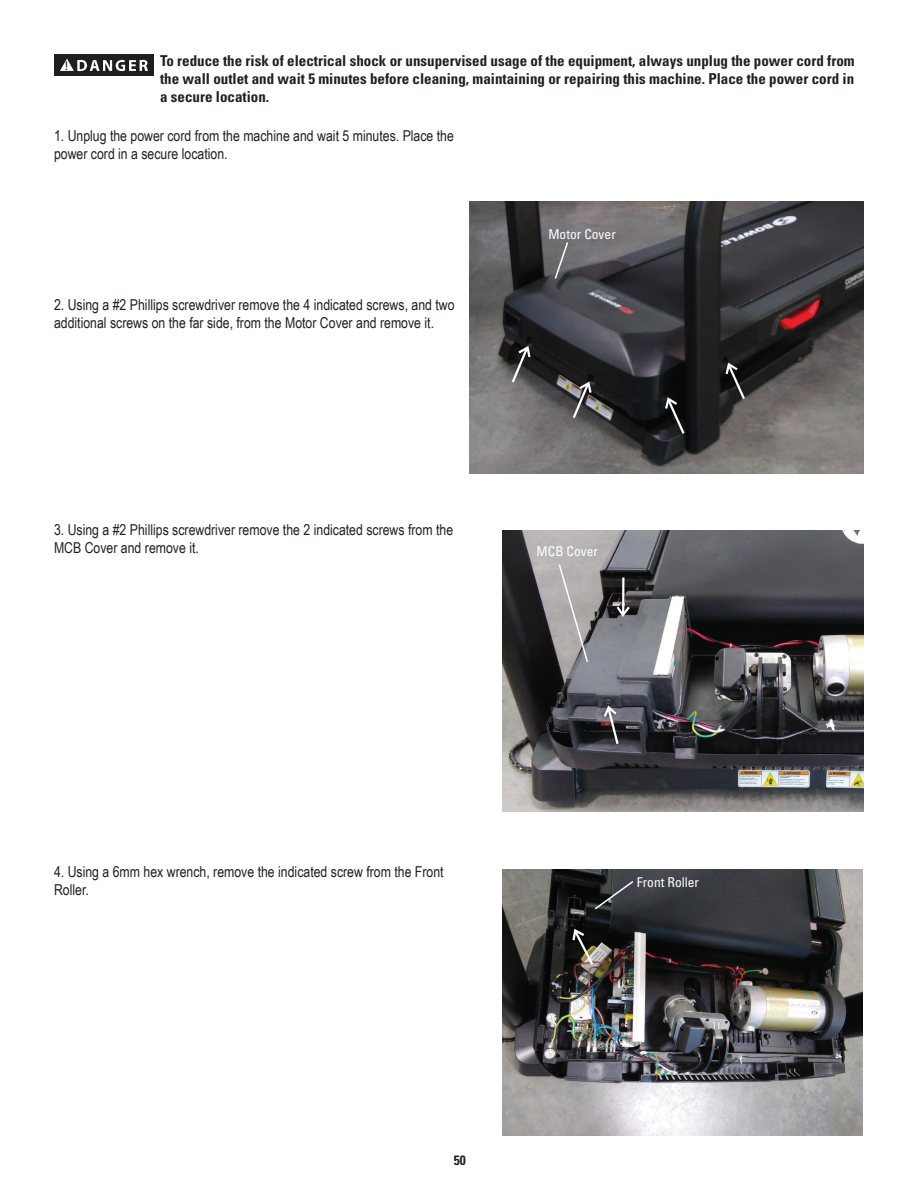
<style>
.page{position:relative;width:918px;height:1188px;background:#fff}
.page>*{position:absolute;margin:0;border:0;box-sizing:border-box;transform-origin:0 0}
.t1{font:15px/18px "Arial Narrow";color:#231f20}
.t2{font:700 condensed 15px/18px "Univers";color:#231f20;text-align:justify}
.t3{font:condensed 13.5px "Univers";color:#fff}
.t4{font:700 condensed 13.5px "Univers";color:#231f20}
.t5{font:12.75px "Myriad Pro";color:#211d1e}
</style>
<div class="page">
<div style="left:54px;top:54px;width:99px;height:21px;background:#211d1e"></div>
<svg style="left:60px;top:59px;width:88px;height:12px"></svg>
<img style="left:469px;top:201px;width:395px;height:273px">
<svg style="left:571px;top:380px;width:22px;height:41px"></svg>
<svg style="left:553px;top:241px;width:16px;height:39px"></svg>
<svg style="left:510px;top:344px;width:22px;height:41px"></svg>
<svg style="left:663px;top:395px;width:24px;height:41px"></svg>
<svg style="left:724px;top:361px;width:23px;height:41px"></svg>
<img style="left:502px;top:870px;width:361px;height:266px">
<img style="left:502px;top:530px;width:362px;height:281px">
<svg style="left:557px;top:563px;width:32px;height:101px;background:#afabab"></svg>
<svg style="left:602px;top:704px;width:18px;height:43px"></svg>
<hr style="left:622px;top:578px;width:2px;height:37px;background:#fff">
<svg style="left:614px;top:604px;width:18px;height:15px"></svg>
<svg style="left:593px;top:879px;width:42px;height:32px"></svg>
<svg style="left:571px;top:927px;width:24px;height:40px"></svg>
<p class="t5" style="left:65px;top:58px;width:4px">!</p>
<p class="t2" style="left:160px;top:52px;width:696px">To reduce the risk of electrical shock or unsupervised usage of the equipment, always unplug the power cord from the wall outlet and wait 5 minutes before cleaning, maintaining or repairing this machine. Place the power cord in a secure location.</p>
<p class="t1" style="left:54px;top:126px;width:401px">1. Unplug the power cord from the machine and wait 5 minutes. Place the power cord in a secure location.</p>
<p class="t1" style="left:54px;top:295px;width:402px">2. Using a #2 Phillips screwdriver remove the 4 indicated screws, and two additional screws on the far side, from the Motor Cover and remove it.</p>
<p class="t1" style="left:54px;top:520px;width:401px">3. Using a #2 Phillips screwdriver remove the 2 indicated screws from the<br>MCB Cover and remove it.</p>
<p class="t3" style="left:548px;top:226px;width:69px">Motor Cover</p>
<p class="t3" style="left:537px;top:543px;width:63px">MCB Cover</p>
<p class="t1" style="left:54px;top:862px;width:391px">4. Using a 6mm hex wrench, remove the indicated screw from the Front<br>Roller.</p>
<p class="t4" style="left:454px;top:1152px;width:13px">50</p>
<p class="t3" style="left:637px;top:873px;width:64px">Front Roller</p>
</div>
